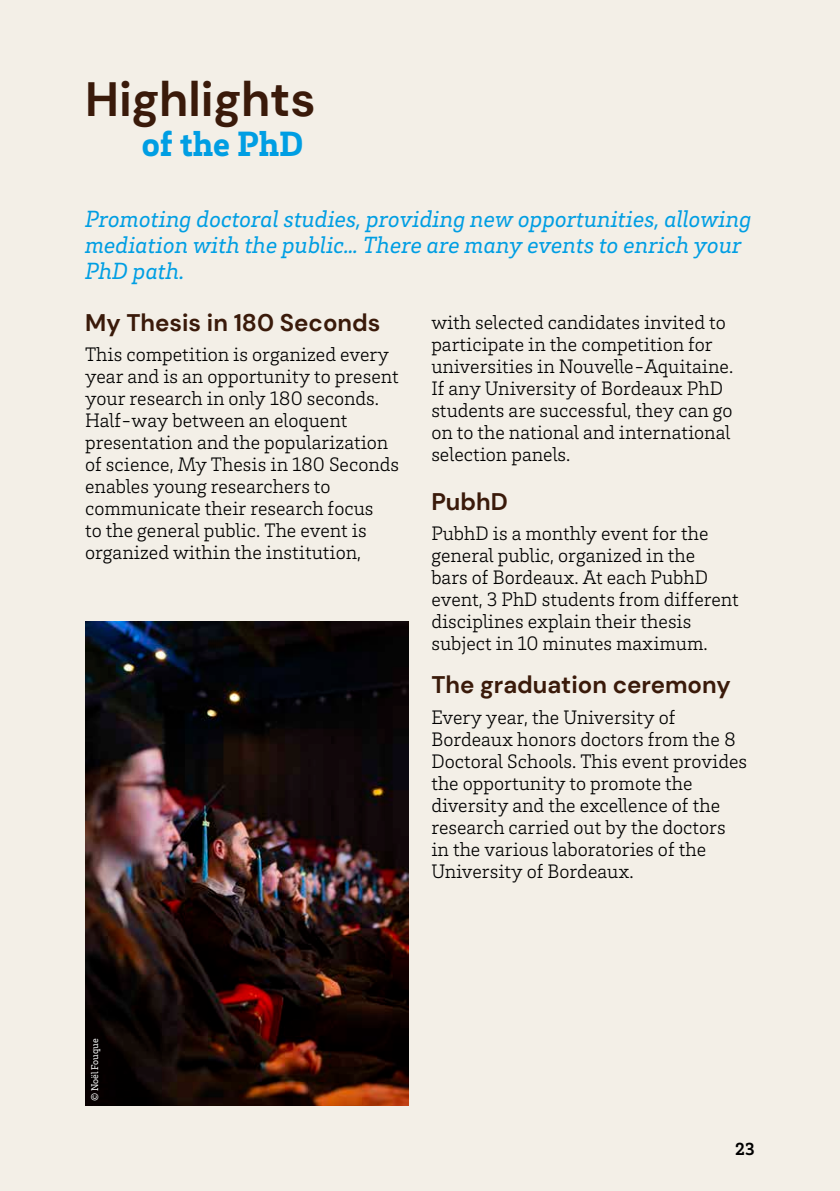
<style>
.page{position:relative;width:840px;height:1191px;background:#fff}
.page>*{position:absolute;margin:0;border:0;box-sizing:border-box;transform-origin:0 0}
.t1{font:700 48px "DM Sans";color:#3a1a0a}
.t2{font:900 36px "Brix Slab";color:#009ee3}
.t3{font:italic 24px/26px "Brix Slab";color:#009ee3}
.t4{font:700 24px "DM Sans";color:#3a1a0a}
.t5{font:300 20px/22px "Brix Slab";color:#000}
.t6{font:700 18px "Brix Slab";color:#000}
.t7{font:10px "Brix Slab";color:#fff}
</style>
<div class="page">
<div style="left:0;top:0;width:839px;height:1191px;background:#f3efe7"></div>
<img style="left:85px;top:621px;width:323px;height:485px">
<h1 class="t1" style="left:85px;top:69px;width:232px">Highlights</h1>
<h2 class="t2" style="left:142px;top:120px;width:163px">of the PhD</h2>
<p class="t3" style="left:85px;top:205px;width:667px">Promoting doctoral studies, providing new opportunities, allowing mediation with the public… There are many events to enrich your<br>PhD path.</p>
<p class="t4" style="left:85px;top:307px;width:296px">My Thesis in 180 Seconds</p>
<p class="t5" style="left:85px;top:342px;width:315px">This competition is organized every year and is an opportunity to present your research in only 180 seconds.<br>Half-way between an eloquent presentation and the popularization of science, My Thesis in 180 Seconds enables young researchers to communicate their research focus<br>to the general public. The event is organized within the institution,</p>
<p class="t5" style="left:431px;top:311px;width:303px">with selected candidates invited to participate in the competition for universities in Nouvelle-Aquitaine.<br>If any University of Bordeaux PhD students are successful, they can go on to the national and international selection panels.</p>
<p class="t4" style="left:431px;top:486px;width:78px">PubhD</p>
<p class="t5" style="left:431px;top:522px;width:309px">PubhD is a monthly event for the general public, organized in the<br>bars of Bordeaux. At each PubhD event, 3 PhD students from different disciplines explain their thesis subject in 10 minutes maximum.</p>
<p class="t4" style="left:431px;top:670px;width:301px">The graduation ceremony</p>
<p class="t5" style="left:431px;top:705px;width:317px">Every year, the University of<br>Bordeaux honors doctors from the 8<br>Doctoral Schools. This event provides the opportunity to promote the diversity and the excellence of the research carried out by the doctors in the various laboratories of the<br>University of Bordeaux.</p>
<p class="t7" style="left:88px;top:1101px;width:64px;rotate:-90deg">© Noël Fouque</p>
<p class="t6" style="left:734px;top:1137px;width:21px">23</p>
</div>
